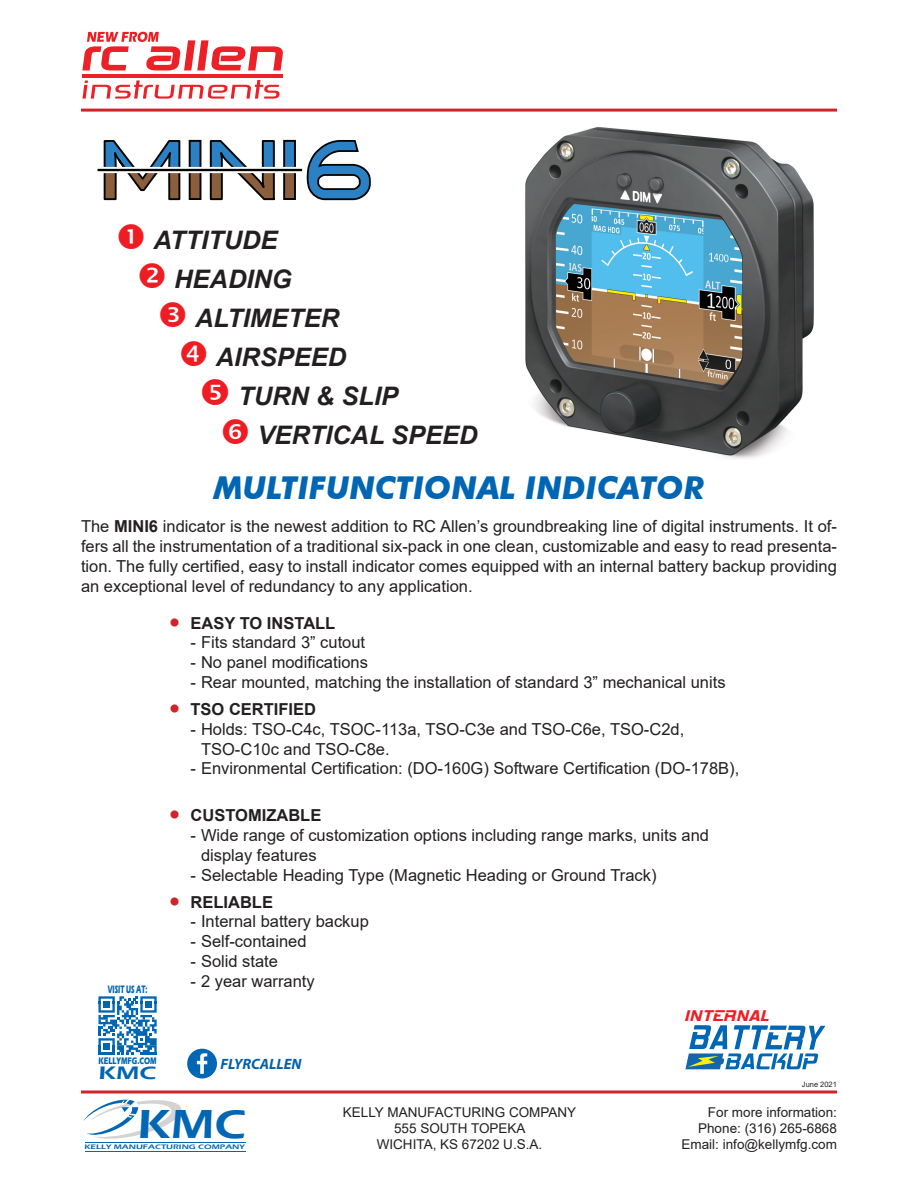
<style>
.page{position:relative;width:918px;height:1188px;background:#fff}
.page>*{position:absolute;margin:0;border:0;box-sizing:border-box;transform-origin:0 0}
.t1{font:600 41.7px "Eras ITC";color:#0166b3;scale:1.19 1}
.t2{font:italic 700 31.5px "Futura BT";color:#0066b3}
.t3{font:italic 700 25.5px "Arial";color:#231f20}
.t4{font:18.75px "Hemi Head 426";color:#ee1d23;scale:1.17 1}
.t5{font:600 18.6px "Eras ITC";color:#0066b2;scale:1.42 1}
.t6{font:16.5px/19.8px "Arial";color:#231f20}
.t7{font:700 16.5px "Arial";color:#231f20}
.t8{font:italic 700 15px "Myriad Pro";color:#0161aa}
.t9{font:13.5px/16.2px "Arial";color:#231f20;text-align:center}
.t10{font:700 11.1px "Eras ITC";color:#0066b2;scale:.57 1}
.t11{font:700 9.75px "Eras ITC";color:#0066b2;scale:.72 1}
.t12{font:7.5px "Arial";color:#231f20}
.t13{font:600 6.75px "Eras ITC";color:#0166b3;scale:1.36 1}
.s1{font-weight:700}
.s2{color:#d1232a}
</style>
<div class="page">
<svg style="left:83px;top:1099px;width:98px;height:40px"></svg>
<hr style="left:85px;top:1151px;width:160px;height:1px;background:#0166b3">
<hr style="left:85px;top:1142px;width:160px;height:1px;background:#0166b3">
<hr style="left:81px;top:109px;width:756px;height:3px;background:#d1232a">
<svg style="left:81px;top:1090px;width:756px;height:4px;background:#dc595f"></svg>
<div style="left:187px;top:1049px;width:30px;height:30px;background:#0166b3;border-radius:50%"></div>
<svg style="left:197px;top:1053px;width:10px;height:21px"></svg>
<svg style="left:98px;top:996px;width:59px;height:59px"></svg>
<svg style="left:685px;top:1025px;width:140px;height:44px"></svg>
<img style="left:525px;top:126px;width:289px;height:333px">
<svg style="left:97px;top:139px;width:274px;height:62px"></svg>
<svg style="left:82px;top:32px;width:201px;height:67px"></svg>
<h3 class="t3" style="left:153px;top:223px;width:126px">ATTITUDE</h3>
<h3 class="t3" style="left:174px;top:262px;width:119px">HEADING</h3>
<h3 class="t3" style="left:195px;top:301px;width:146px">ALTIMETER</h3>
<h3 class="t3" style="left:216px;top:340px;width:132px">AIRSPEED</h3>
<h3 class="t3" style="left:238px;top:379px;width:162px">TURN &amp; SLIP</h3>
<h3 class="t3" style="left:258px;top:418px;width:222px">VERTICAL SPEED</h3>
<h2 class="t2" style="left:213px;top:468px;width:493px">MULTIFUNCTIONAL INDICATOR</h2>
<p class="t6" style="left:81px;top:517px;width:757px;text-align:justify">The <span class="s1">MINI6</span> indicator is the newest addition to RC Allen’s groundbreaking line of digital instruments. It of&shy;fers all the instrumentation of a traditional six-pack in one clean, customizable and easy to read presenta&shy;tion. The fully certified, easy to install indicator comes equipped with an internal battery backup providing an exceptional level of redundancy to any application.</p>
<p class="t7" style="left:170px;top:611px;width:167px"><span class="s2">•</span> EASY TO INSTALL</p>
<p class="t6" style="left:191px;top:633px;width:176px">- Fits standard 3” cutout</p>
<p class="t6" style="left:191px;top:652px;width:179px">- No panel modifications</p>
<p class="t6" style="left:191px;top:672px;width:537px">- Rear mounted, matching the installation of standard 3” mechanical units</p>
<p class="t7" style="left:170px;top:698px;width:148px"><span class="s2">•</span> TSO CERTIFIED</p>
<p class="t6" style="left:201px;top:719px;width:485px;text-indent:-10px">- Holds: TSO-C4c, TSOC-113a, TSO-C3e and TSO-C6e, TSO-C2d,<br>TSO-C10c and TSO-C8e.</p>
<p class="t6" style="left:191px;top:759px;width:550px">- Environmental Certification: (DO-160G) Software Certification (DO-178B),</p>
<p class="t7" style="left:170px;top:804px;width:153px"><span class="s2">•</span> CUSTOMIZABLE</p>
<p class="t6" style="left:201px;top:825px;width:510px;text-indent:-10px">- Wide range of customization options including range marks, units and display features</p>
<p class="t6" style="left:191px;top:865px;width:468px">- Selectable Heading Type (Magnetic Heading or Ground Track)</p>
<p class="t7" style="left:170px;top:890px;width:105px"><span class="s2">•</span> RELIABLE</p>
<p class="t6" style="left:191px;top:912px;width:180px">- Internal battery backup</p>
<p class="t6" style="left:191px;top:931px;width:117px">- Self-contained</p>
<p class="t6" style="left:191px;top:951px;width:89px">- Solid state</p>
<p class="t6" style="left:191px;top:971px;width:126px">- 2 year warranty</p>
<p class="t10" style="left:108px;top:983px;width:71px">VISIT US AT:</p>
<p class="t11" style="left:98px;top:1055px;width:82px">KELLYMFG.COM</p>
<p class="t8" style="left:221px;top:1054px;width:83px">FLYRCALLEN</p>
<p class="t5" style="left:98px;top:1063px;width:42px">KMC</p>
<h1 class="t1" style="left:137px;top:1101px;width:93px">KMC</h1>
<p class="t13" style="left:84px;top:1143px;width:119px">KELLY MANUFACTURING COMPANY</p>
<p class="t4" style="left:684px;top:1008px;width:74px">INTERNAL</p>
<p class="t12" style="left:802px;top:1079px;width:37px">June 2021</p>
<p class="t9" style="left:343px;top:1104px;width:235px">KELLY MANUFACTURING COMPANY<br>555 SOUTH TOPEKA<br>WICHITA, KS 67202 U.S.A.</p>
<p class="t9" style="left:698px;top:1104px;width:140px;text-align:right">For more information:<br>Phone: (316) 265-6868</p>
<p class="t9" style="left:682px;top:1137px;width:157px">Email: info@kellymfg.com</p>
</div>
